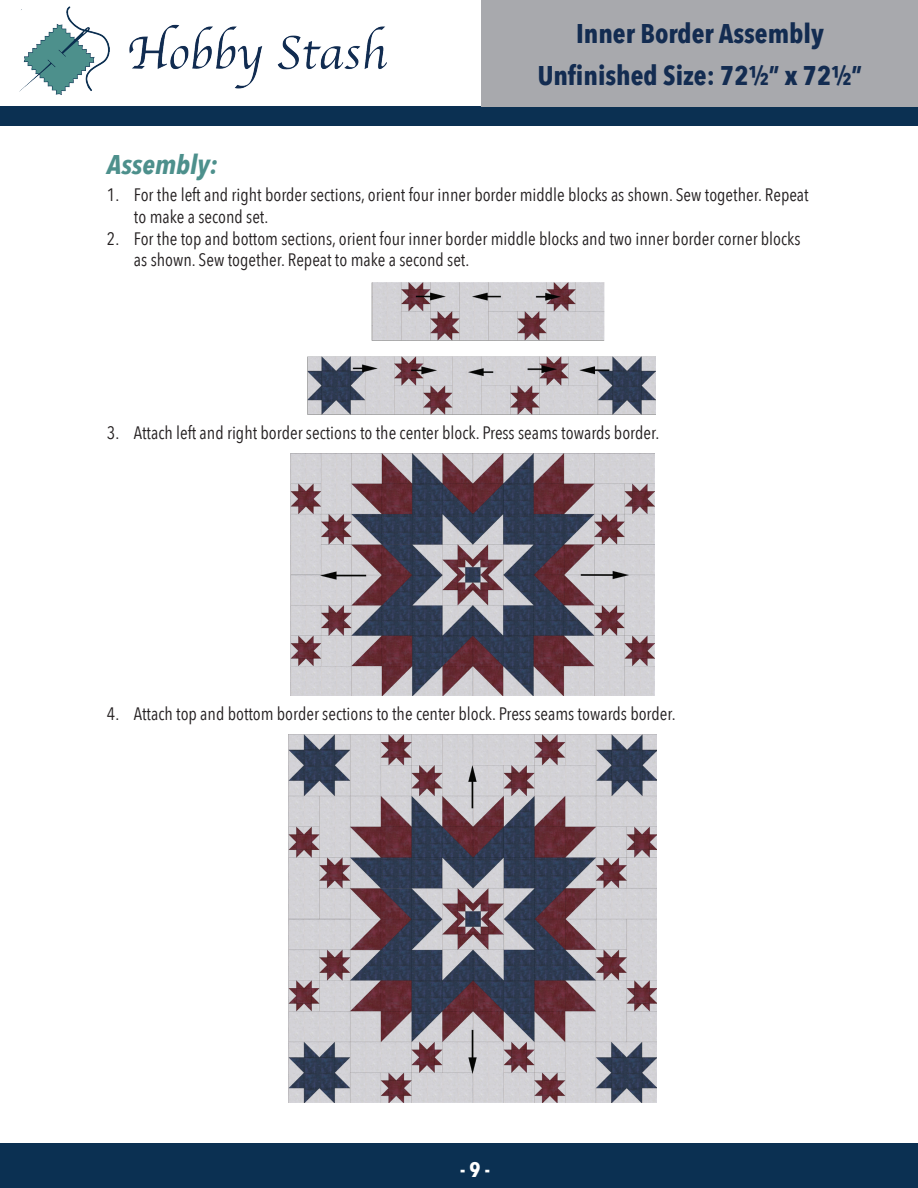
<style>
.page{position:relative;width:918px;height:1188px;background:#fff}
.page>*{position:absolute;margin:0;border:0;box-sizing:border-box;transform-origin:0 0}
.t1{font:700 27px/42px "Avenir Next Condensed";color:#132c51;text-align:center}
.t2{font:italic 700 27px "Avenir Next Condensed";color:#4d908c}
.t3{font:700 21px "Avenir Next Condensed";color:#fff}
.t4{font:18px/21.6px "Avenir Next Condensed";color:#231f20}
</style>
<div class="page">
<div style="left:0;top:1144px;width:918px;height:44px;background:#0b3052"></div>
<img style="left:19px;top:6px;width:368px;height:89px">
<div style="left:0;top:107px;width:918px;height:19px;background:#0b3052"></div>
<div style="left:482px;top:0;width:436px;height:107px;background:#a8a9ad"></div>
<img style="left:308px;top:282px;width:348px;height:132px">
<img style="left:290px;top:453px;width:365px;height:242px">
<img style="left:288px;top:734px;width:369px;height:369px">
<h1 class="t1" style="left:538px;top:12px;width:326px">Inner Border Assembly<br>Unfinished Size: 72½” x 72½”</h1>
<h1 class="t2" style="left:107px;top:148px;width:112px">Assembly:</h1>
<p class="t4" style="left:134px;top:183px;width:676px;text-indent:-27px">1. For the left and right border sections, orient four inner border middle blocks as shown. Sew together. Repeat to make a second set.</p>
<p class="t4" style="left:134px;top:227px;width:668px;text-indent:-27px">2. For the top and bottom sections, orient four inner border middle blocks and two inner border corner blocks as shown. Sew together. Repeat to make a second set.</p>
<p class="t4" style="left:107px;top:421px;width:554px">3. Attach left and right border sections to the center block. Press seams towards border.</p>
<p class="t4" style="left:107px;top:702px;width:570px">4. Attach top and bottom border sections to the center block. Press seams towards border.</p>
<p class="t3" style="left:460px;top:1156px;width:31px">- 9 -</p>
</div>
